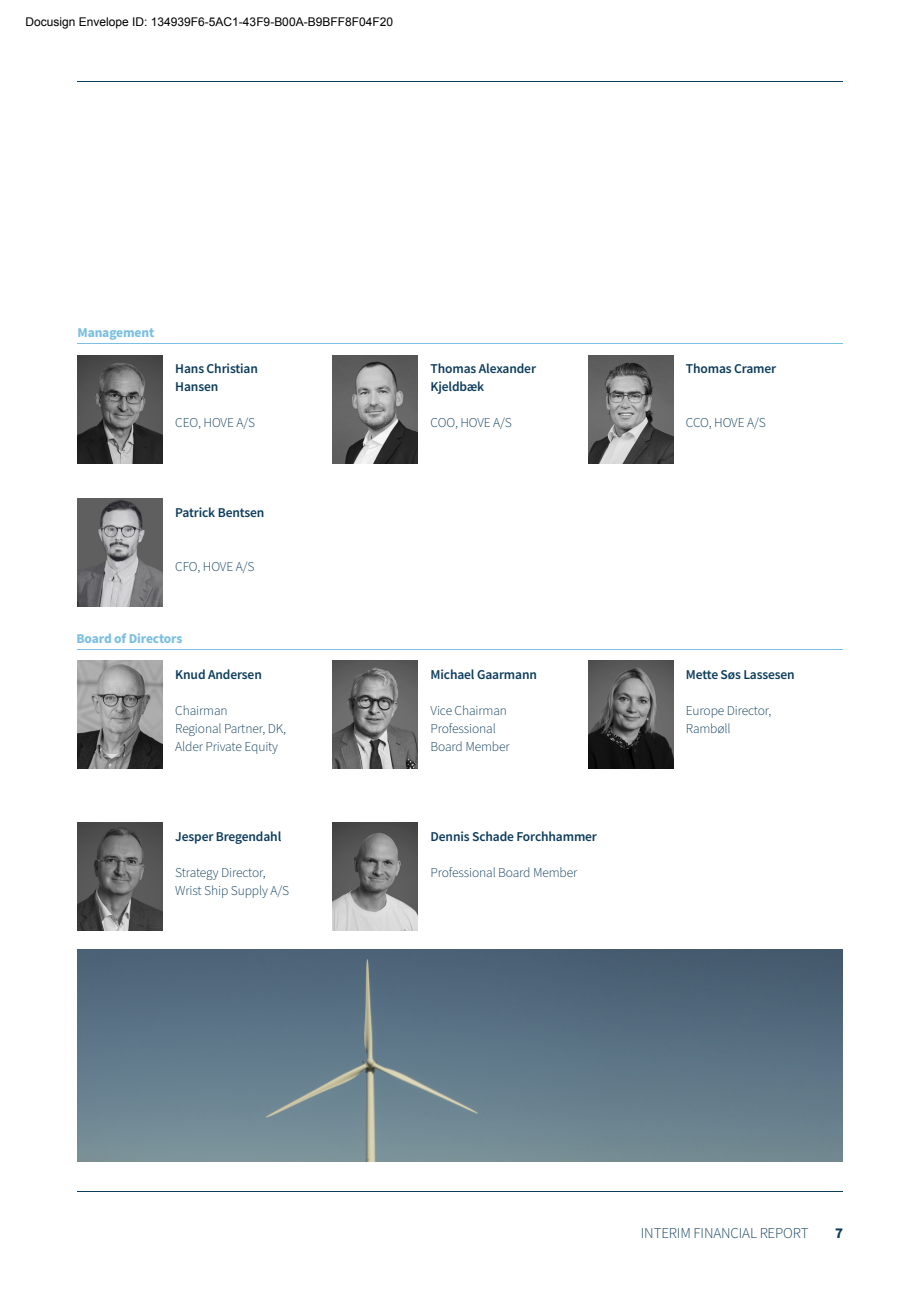
<style>
.page{position:relative;width:919px;height:1289px;background:#fff}
.page>*{position:absolute;margin:0;border:0;box-sizing:border-box;transform-origin:0 0}
.t1{font:300 15px "Source Sans Pro";letter-spacing:-.01em;color:#0c3c5c}
.t2{font:700 15px "Source Sans Pro";color:#0c3c5c}
.t3{font:300 13.5px/18px "Source Sans Pro";letter-spacing:-.01em;color:#0c3c5c}
.t4{font:600 13.5px/18px "Source Sans Pro";letter-spacing:-.01em;color:#0c3c5c}
.t5{font:700 13.5px "Source Sans Pro";letter-spacing:-.01em;color:#7bbfe2}
.t6{font:12px "Arial";color:#000}
</style>
<div class="page">
<hr style="left:77px;top:1191px;width:765px;height:1px;background:#0c3c5c">
<hr style="left:77px;top:81px;width:765px;height:1px;background:#0c3c5c">
<img style="left:77px;top:949px;width:765px;height:212px">
<hr style="left:77px;top:343px;width:766px;height:1px;background:#7bbfe2">
<img style="left:333px;top:355px;width:85px;height:108px">
<img style="left:588px;top:355px;width:85px;height:108px">
<hr style="left:77px;top:649px;width:765px;height:1px;background:#7bbfe2">
<img style="left:333px;top:660px;width:85px;height:108px">
<img style="left:77px;top:660px;width:85px;height:108px">
<img style="left:588px;top:660px;width:85px;height:108px">
<img style="left:77px;top:822px;width:85px;height:108px">
<img style="left:333px;top:822px;width:85px;height:108px">
<img style="left:77px;top:355px;width:85px;height:108px">
<img style="left:77px;top:498px;width:85px;height:108px">
<p class="t6" style="left:26px;top:15px;width:369px">Docusign Envelope ID: 134939F6-5AC1-43F9-B00A-B9BFF8F04F20</p>
<p class="t5" style="left:77px;top:323px;width:78px">Management</p>
<p class="t4" style="left:175px;top:359px;width:84px">Hans Christian<br>Hansen</p>
<p class="t3" style="left:175px;top:414px;width:81px">CEO, HOVE A/S</p>
<p class="t4" style="left:175px;top:503px;width:91px">Patrick Bentsen</p>
<p class="t3" style="left:175px;top:558px;width:81px">CFO, HOVE A/S</p>
<p class="t5" style="left:77px;top:629px;width:107px">Board of Directors</p>
<p class="t4" style="left:175px;top:665px;width:88px">Knud Andersen</p>
<p class="t3" style="left:175px;top:702px;width:112px">Chairman<br>Regional Partner, DK,<br>Alder Private Equity</p>
<p class="t4" style="left:175px;top:827px;width:108px">Jesper Bregendahl</p>
<p class="t3" style="left:175px;top:864px;width:115px">Strategy Director,<br>Wrist Ship Supply A/S</p>
<p class="t4" style="left:430px;top:359px;width:107px">Thomas Alexander<br>Kjeldbæk</p>
<p class="t3" style="left:430px;top:414px;width:83px">COO, HOVE A/S</p>
<p class="t4" style="left:685px;top:359px;width:92px">Thomas Cramer</p>
<p class="t3" style="left:685px;top:414px;width:81px">CCO, HOVE A/S</p>
<p class="t4" style="left:430px;top:665px;width:108px">Michael Gaarmann</p>
<p class="t3" style="left:430px;top:702px;width:81px">Vice Chairman<br>Professional<br>Board Member</p>
<p class="t4" style="left:430px;top:827px;width:168px">Dennis Schade Forchhammer</p>
<p class="t3" style="left:430px;top:864px;width:148px">Professional Board Member</p>
<p class="t4" style="left:685px;top:665px;width:110px">Mette Søs Lassesen</p>
<p class="t3" style="left:685px;top:702px;width:87px">Europe Director,<br>Rambøll</p>
<p class="t1" style="left:640px;top:1222px;width:169px">INTERIM FINANCIAL REPORT</p>
<p class="t2" style="left:835px;top:1222px;width:9px">7</p>
</div>
